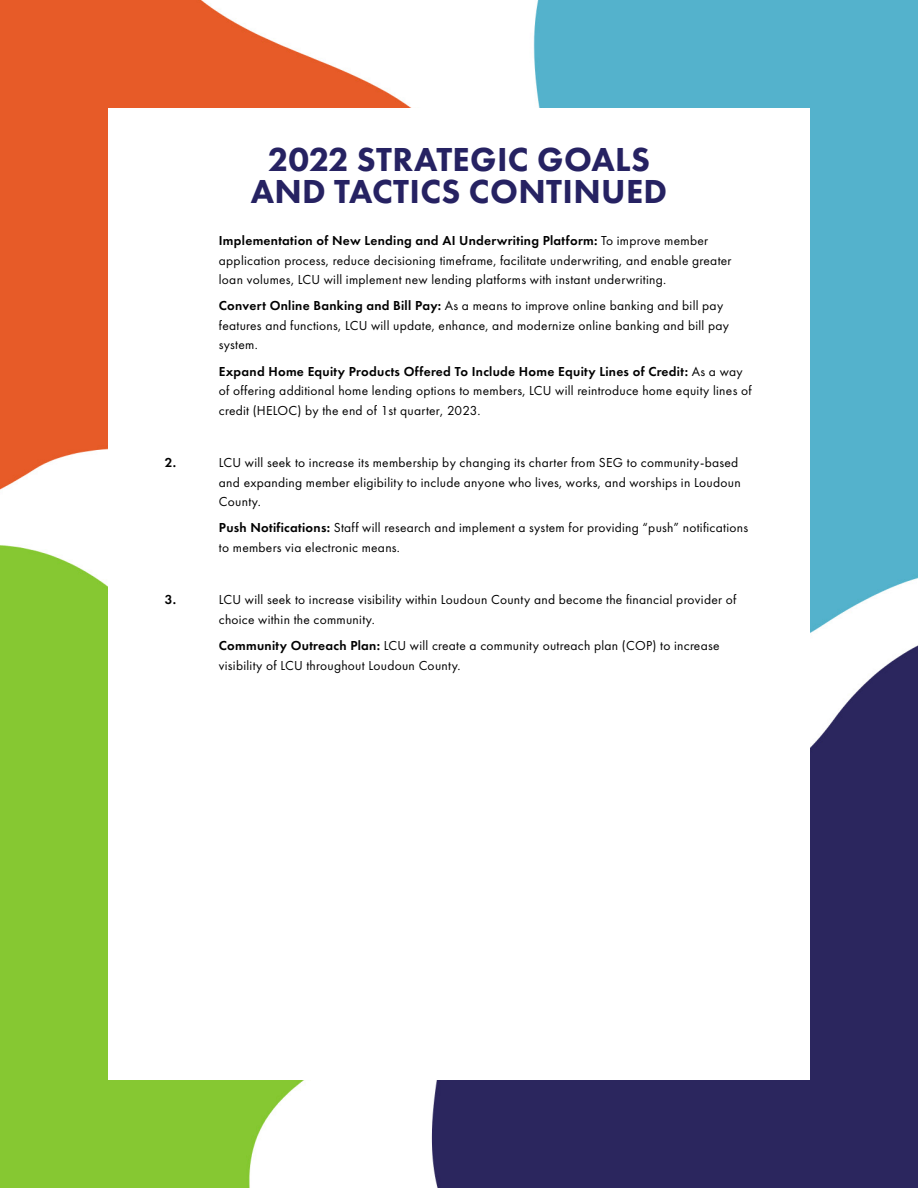
<style>
.page{position:relative;width:918px;height:1188px;background:#fff}
.page>*{position:absolute;margin:0;border:0;box-sizing:border-box;transform-origin:0 0}
.t1{font:800 34.5px/31.5px "Futura PT";letter-spacing:.01em;color:#262262;text-align:center}
.t2{font:13.5px/19.5px "Futura PT";letter-spacing:.02em;color:#000}
.t3{font:600 13.5px "Futura PT";color:#000}
.s1{font-weight:600}
</style>
<div class="page">
<img style="left:0;top:0;width:918px;height:1188px">
<div style="left:108px;top:108px;width:702px;height:972px;background:#fff"></div>
<p class="t1" style="left:251px;top:143px;width:418px">2022 STRATEGIC GOALS<br>AND TACTICS CONTINUED</p>
<p class="t2" style="left:219px;top:231px;width:514px"><span class="s1">Implementation of New Lending and AI Underwriting Platform:</span> To improve member application process, reduce decisioning timeframe, facilitate underwriting, and enable greater loan volumes, LCU will implement new lending platforms with instant underwriting.</p>
<p class="t2" style="left:219px;top:296px;width:512px"><span class="s1">Convert Online Banking and Bill Pay:</span> As a means to improve online banking and bill pay features and functions, LCU will update, enhance, and modernize online banking and bill pay system.</p>
<p class="t2" style="left:219px;top:361px;width:534px"><span class="s1">Expand Home Equity Products Offered To Include Home Equity Lines of Credit:</span> As a way of offering additional home lending options to members, LCU will reintroduce home equity lines of credit (HELOC) by the end of 1st quarter, 2023.</p>
<p class="t3" style="left:165px;top:454px;width:13px">2.</p>
<p class="t2" style="left:219px;top:453px;width:523px">LCU will seek to increase its membership by changing its charter from SEG to community-based and expanding member eligibility to include anyone who lives, works, and worships in Loudoun<br>County.</p>
<p class="t2" style="left:219px;top:518px;width:531px"><span class="s1">Push Notifications:</span> Staff will research and implement a system for providing “push” notifications to members via electronic means.</p>
<p class="t3" style="left:165px;top:591px;width:13px">3.</p>
<p class="t2" style="left:219px;top:590px;width:519px">LCU will seek to increase visibility within Loudoun County and become the financial provider of choice within the community.</p>
<p class="t2" style="left:219px;top:636px;width:502px"><span class="s1">Community Outreach Plan:</span> LCU will create a community outreach plan (COP) to increase visibility of LCU throughout Loudoun County.</p>
</div>
